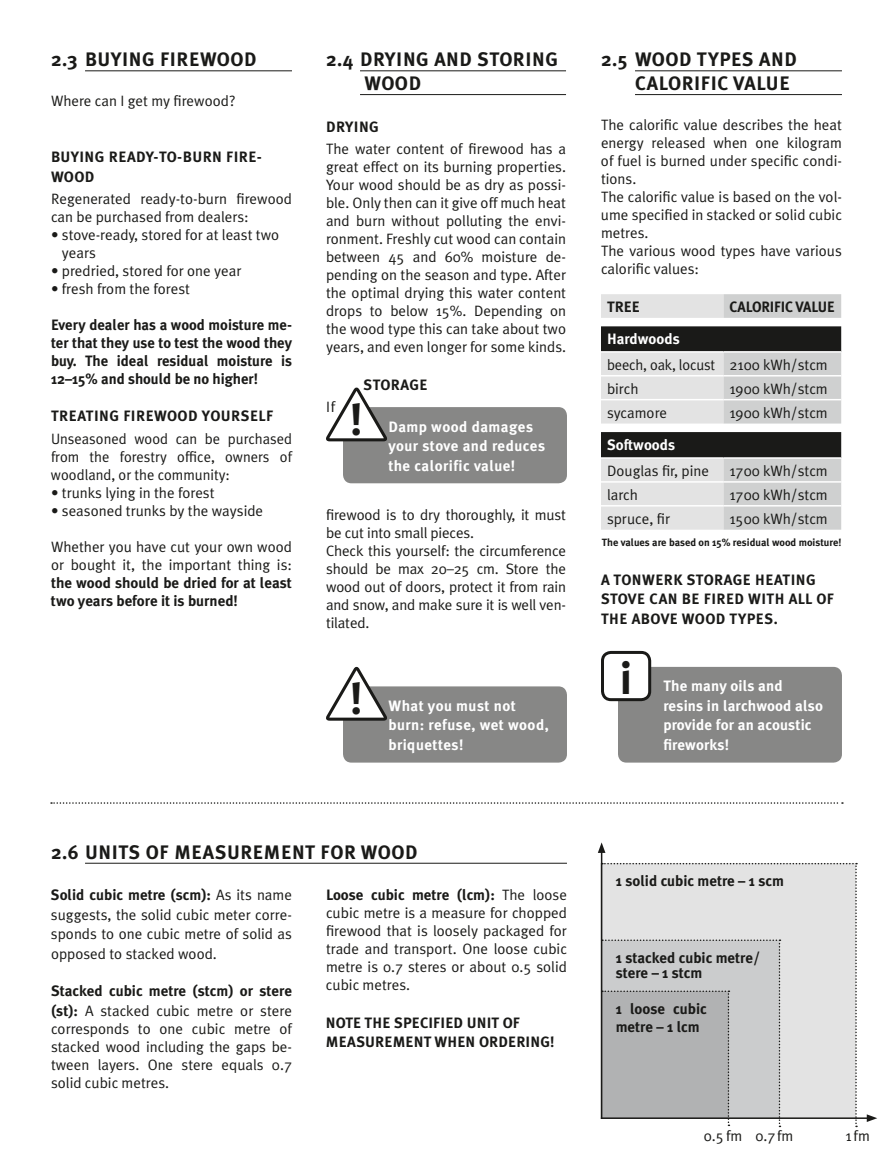
<style>
.page{position:relative;width:893px;height:1170px;background:#fff}
.page>*{position:absolute;margin:0;border:0;box-sizing:border-box;transform-origin:0 0}
.t1{font:700 45px "Meta Plus";color:#1a1a18}
.t2{font:700 19.5px/23.7px "Meta Plus";letter-spacing:.03em;color:#1a1a18}
.t3{font:15px/18px "Meta Plus Normal";color:#1a1a18}
.t4{font:700 15px/18px "Meta Plus";color:#1a1a18}
.t5{font:700 15px/19.5px "Meta Plus";letter-spacing:.015em;color:#fff}
.t6{font:700 15px/19.5px "Meta Plus";letter-spacing:.03em;color:#1a1a18}
.t7{font:700 15px "Meta Plus";color:#1a1a18;scale:.95 1}
.t8{font:700 15px "Meta Plus";letter-spacing:.025em;color:#1a1a18}
.t9{font:700 10.5px "Meta Plus";color:#1a1a18}
.s1{font-family:"Meta Plus Normal";font-weight:400}
.s2{font-family:"Meta Plus";font-weight:700}
</style>
<div class="page">
<hr style="left:85px;top:70px;width:207px;height:1px;background:#1a1a18">
<hr style="left:360px;top:70px;width:206px;height:1px;background:#1a1a18">
<hr style="left:360px;top:94px;width:206px;height:1px;background:#1a1a18">
<hr style="left:635px;top:70px;width:207px;height:1px;background:#1a1a18">
<hr style="left:635px;top:94px;width:207px;height:1px;background:#1a1a18">
<div style="left:343px;top:407px;width:224px;height:76px;background:#878786;border-radius:9px"></div>
<svg style="left:326px;top:387px;width:64px;height:55px"></svg>
<div style="left:343px;top:686px;width:224px;height:76px;background:#878786;border-radius:9px"></div>
<svg style="left:326px;top:666px;width:64px;height:55px"></svg>
<div style="left:618px;top:666px;width:224px;height:96px;background:#878786;border-radius:9px"></div>
<div style="left:602px;top:652px;width:48px;height:47px;background:#fff;border-radius:9px"></div>
<div style="left:601px;top:651px;width:50px;height:50px;border:3px solid #1a1a18;border-radius:9px"></div>
<svg style="left:51px;top:802px;width:792px;height:1px"></svg>
<hr style="left:85px;top:862px;width:482px;height:1px;background:#1a1a18">
<svg style="left:601px;top:294px;width:240px;height:235px;background:#b3b3b3"></svg>
<hr style="left:601px;top:351px;width:122px;height:1px;background:#fff">
<hr style="left:723px;top:351px;width:118px;height:1px;background:#fff">
<hr style="left:601px;top:375px;width:122px;height:1px;background:#fff">
<hr style="left:723px;top:375px;width:118px;height:1px;background:#fff">
<hr style="left:601px;top:399px;width:122px;height:1px;background:#fff">
<hr style="left:723px;top:399px;width:118px;height:1px;background:#fff">
<hr style="left:601px;top:457px;width:122px;height:1px;background:#fff">
<hr style="left:723px;top:457px;width:118px;height:1px;background:#fff">
<hr style="left:601px;top:481px;width:122px;height:1px;background:#fff">
<hr style="left:723px;top:481px;width:118px;height:1px;background:#fff">
<hr style="left:601px;top:505px;width:122px;height:1px;background:#fff">
<hr style="left:723px;top:505px;width:118px;height:1px;background:#fff">
<hr style="left:601px;top:850px;width:1px;height:268px;background:#1a1a18">
<svg style="left:598px;top:842px;width:7px;height:10px"></svg>
<hr style="left:601px;top:1117px;width:268px;height:1px;background:#1a1a18">
<svg style="left:867px;top:1114px;width:10px;height:7px"></svg>
<svg style="left:602px;top:862px;width:255px;height:264px;background:#cfcfd0"></svg>
<h2 class="t2" style="left:51px;top:47px;width:207px">2.3 BUYING FIREWOOD</h2>
<p class="t3" style="left:51px;top:92px;width:186px">Where can I get my firewood?</p>
<p class="t6" style="left:51px;top:147px;width:213px">BUYING READY-TO-BURN FIRE-<br>WOOD</p>
<p class="t3" style="left:51px;top:189px;width:242px">Regenerated ready-to-burn firewood can be purchased from dealers:</p>
<p class="t3" style="left:62px;top:225px;width:219px;text-indent:-11px">• stove-ready, stored for at least two years</p>
<p class="t3" style="left:51px;top:261px;width:192px">• predried, stored for one year</p>
<p class="t3" style="left:51px;top:279px;width:140px">• fresh from the forest</p>
<p class="t4" style="left:51px;top:315px;width:243px;text-align:justify">Every dealer has a wood moisture me&shy;ter that they use to test the wood they buy. The ideal residual moisture is 12–15% and should be no higher!</p>
<p class="t6" style="left:51px;top:406px;width:224px">TREATING FIREWOOD YOURSELF</p>
<p class="t3" style="left:51px;top:429px;width:242px;text-align:justify">Unseasoned wood can be purchased from the forestry office, owners of woodland, or the community:</p>
<p class="t3" style="left:51px;top:483px;width:165px">• trunks lying in the forest</p>
<p class="t3" style="left:51px;top:501px;width:214px">• seasoned trunks by the wayside</p>
<p class="t3" style="left:51px;top:537px;width:242px">Whether you have cut your own wood or bought it, the important thing is:</p>
<p class="t4" style="left:51px;top:573px;width:242px">the wood should be dried for at least two years before it is burned!</p>
<h2 class="t2" style="left:365px;top:47px;width:195px;text-indent:-39px">2.4 DRYING AND STORING<br>WOOD</h2>
<p class="t4" style="left:326px;top:117px;width:54px">DRYING</p>
<p class="t3" style="left:326px;top:140px;width:242px;text-align:justify">The water content of firewood has a great effect on its burning properties.<br>Your wood should be as dry as possi&shy;ble. Only then can it give off much heat and burn without polluting the envi&shy;ronment. Freshly cut wood can contain between 45 and 60% moisture de&shy;pending on the season and type. After the optimal drying this water content drops to below 15%. Depending on the wood type this can take about two years, and even longer for some kinds.</p>
<p class="t8" style="left:364px;top:376px;width:65px">STORAGE</p>
<p class="t3" style="left:326px;top:397px;width:10px">If</p>
<h1 class="t1" style="left:350px;top:393px;width:15px">!</h1>
<p class="t5" style="left:388px;top:416px;width:158px">Damp wood damages your stove and reduces the calorific value!</p>
<p class="t3" style="left:326px;top:505px;width:242px">firewood is to dry thoroughly, it must be cut into small pieces.<br>Check this yourself: the circumference should be max 20–25 cm. Store the wood out of doors, protect it from rain and snow, and make sure it is well ven&shy;tilated.</p>
<h1 class="t1" style="left:350px;top:672px;width:15px">!</h1>
<p class="t5" style="left:388px;top:695px;width:162px">What you must not burn: refuse, wet wood, briquettes!</p>
<h2 class="t2" style="left:635px;top:47px;width:163px;text-indent:-34px">2.5 WOOD TYPES AND<br>CALORIFIC VALUE</h2>
<p class="t3" style="left:601px;top:116px;width:242px">The calorific value describes the heat energy released when one kilogram of fuel is burned under specific condi&shy;tions.<br>The calorific value is based on the vol&shy;ume specified in stacked or solid cubic metres.<br>The various wood types have various calorific values:</p>
<p class="t4" style="left:607px;top:297px;width:34px">TREE</p>
<p class="t7" style="left:729px;top:298px;width:112px">CALORIFIC VALUE</p>
<p class="t5" style="left:607px;top:329px;width:74px">Hardwoods</p>
<p class="t3" style="left:607px;top:352px;width:222px;line-height:23.9px">beech, oak, locust 2100 kWh/stcm birch</p>
<p class="t3" style="left:729px;top:379px;width:100px">1900 kWh/stcm</p>
<p class="t3" style="left:607px;top:403px;width:62px">sycamore</p>
<p class="t3" style="left:729px;top:403px;width:100px">1900 kWh/stcm</p>
<p class="t5" style="left:607px;top:434px;width:70px">Softwoods</p>
<p class="t3" style="left:607px;top:461px;width:104px">Douglas fir, pine</p>
<p class="t3" style="left:729px;top:461px;width:100px">1700 kWh/stcm</p>
<p class="t3" style="left:607px;top:485px;width:32px">larch</p>
<p class="t3" style="left:729px;top:485px;width:100px">1700 kWh/stcm</p>
<p class="t3" style="left:607px;top:509px;width:65px">spruce, fir</p>
<p class="t3" style="left:729px;top:509px;width:100px">1500 kWh/stcm</p>
<p class="t9" style="left:602px;top:536px;width:241px">The values are based on 15% residual wood moisture!</p>
<p class="t6" style="left:601px;top:570px;width:234px">A TONWERK STORAGE HEATING<br>STOVE CAN BE FIRED WITH ALL OF<br>THE ABOVE WOOD TYPES.</p>
<h1 class="t1" style="left:620px;top:651px;width:14px">i</h1>
<p class="t5" style="left:663px;top:676px;width:161px">The many oils and resins in larchwood also provide for an acoustic fireworks!</p>
<h2 class="t2" style="left:51px;top:839px;width:368px">2.6 UNITS OF MEASUREMENT FOR WOOD</h2>
<p class="t4" style="left:51px;top:885px;width:242px">Solid cubic metre (scm): <span class="s1">As its name</span></p>
<p class="t3" style="left:51px;top:904px;width:242px;line-height:19.5px;text-align:justify">suggests, the solid cubic meter corre&shy;sponds to one cubic metre of solid as opposed to stacked wood.</p>
<p class="t4" style="left:51px;top:981px;width:242px">Stacked cubic metre (stcm) or stere</p>
<p class="t3" style="left:51px;top:1001px;width:243px;text-align:justify"><span class="s2">(st):</span> A stacked cubic metre or stere corresponds to one cubic metre of stacked wood including the gaps be&shy;tween layers. One stere equals 0.7 solid cubic metres.</p>
<p class="t4" style="left:326px;top:885px;width:242px">Loose cubic metre (lcm): <span class="s1">The loose</span></p>
<p class="t3" style="left:326px;top:903px;width:242px;text-align:justify">cubic metre is a measure for chopped firewood that is loosely packaged for trade and transport. One loose cubic metre is 0.7 steres or about 0.5 solid cubic metres.</p>
<p class="t4" style="left:326px;top:1012px;width:230px;line-height:19.5px">NOTE THE SPECIFIED UNIT OF<br>MEASUREMENT WHEN ORDERING!</p>
<p class="t4" style="left:616px;top:871px;width:170px">1 solid cubic metre – 1 scm</p>
<p class="t4" style="left:616px;top:949px;width:146px;line-height:15px">1 stacked cubic metre/ stere – 1 stcm</p>
<p class="t4" style="left:616px;top:999px;width:92px">1 loose cubic metre – 1 lcm</p>
<p class="t3" style="left:704px;top:1126px;width:91px">0.5fm 0.7fm</p>
<p class="t3" style="left:845px;top:1126px;width:26px">1fm</p>
</div>
